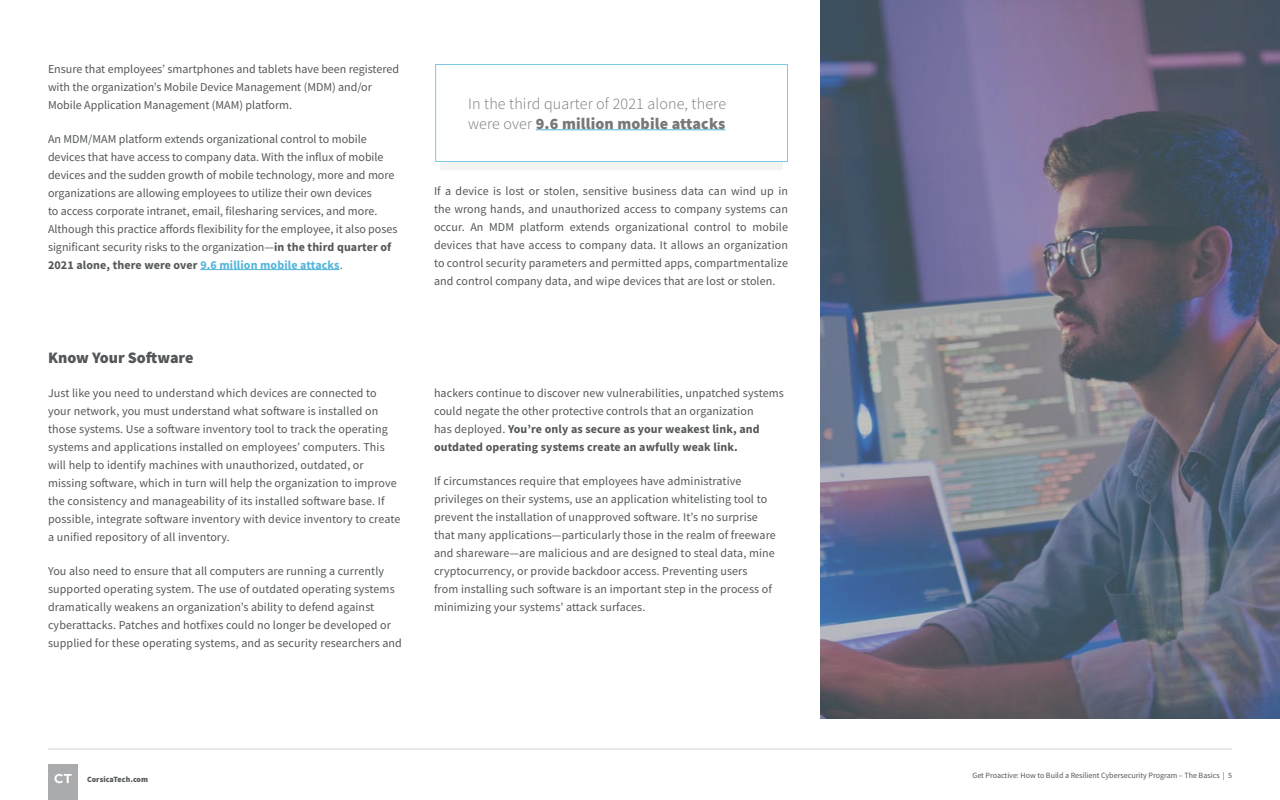
<style>
.page{position:relative;width:1280px;height:800px;background:#fff}
.page>*{position:absolute;margin:0;border:0;box-sizing:border-box;transform-origin:0 0}
.t1{font:300 16px/20px "Source Sans Pro";letter-spacing:.01em;color:#76787a}
.t2{font:900 16px "Source Sans Pro";color:#545759}
.t3{font:12px/18px "Source Sans Pro";letter-spacing:.01em;color:#545759}
.t4{font:8px "Source Sans Pro";color:#545759}
.t5{font:900 8px "Source Sans Pro";letter-spacing:.01em;color:#545759}
.s1{font-weight:700}
.s2{font-weight:700;color:#52b5d9}
.s3{font-weight:900}
</style>
<div class="page">
<div style="left:48px;top:764px;width:30px;height:36px;background:#aaabac"></div>
<svg style="left:54px;top:774px;width:18px;height:9px"></svg>
<hr style="left:48px;top:749px;width:1184px;height:1px;background:#d4d5d5">
<hr style="left:200px;top:269px;width:140px;height:1px;background:#52b5d9">
<svg style="left:820px;top:0;width:460px;height:719px;background:#676a7f"></svg>
<div style="left:441px;top:85px;width:342px;height:86px;background:#f4f4f4"></div>
<div style="left:436px;top:64px;width:352px;height:98px;background:#fff"></div>
<hr style="left:536px;top:130px;width:189px;height:1px;background:#52b5d9">
<div style="left:435px;top:64px;width:353px;height:98px;border:1px solid #7dc8e2"></div>
<p class="t3" style="left:48px;top:60px;width:353px">Ensure that employees’ smartphones and tablets have been registered with the organization’s Mobile Device Management (MDM) and/or<br>Mobile Application Management (MAM) platform.</p>
<p class="t3" style="left:48px;top:130px;width:351px">An MDM/MAM platform extends organizational control to mobile devices that have access to company data. With the influx of mobile devices and the sudden growth of mobile technology, more and more organizations are allowing employees to utilize their own devices<br>to access corporate intranet, email, filesharing services, and more.<br>Although this practice affords flexibility for the employee, it also poses significant security risks to the organization—<span class="s1">in the third quarter of 2021 alone, there were over</span> <span class="s2">9.6 million mobile attacks</span>.</p>
<h1 class="t2" style="left:48px;top:347px;width:147px">Know Your Software</h1>
<p class="t3" style="left:48px;top:384px;width:354px">Just like you need to understand which devices are connected to your network, you must understand what software is installed on those systems. Use a software inventory tool to track the operating systems and applications installed on employees’ computers. This will help to identify machines with unauthorized, outdated, or missing software, which in turn will help the organization to improve the consistency and manageability of its installed software base. If possible, integrate software inventory with device inventory to create a unified repository of all inventory.</p>
<p class="t3" style="left:48px;top:562px;width:355px">You also need to ensure that all computers are running a currently supported operating system. The use of outdated operating systems dramatically weakens an organization’s ability to defend against cyberattacks. Patches and hotfixes could no longer be developed or supplied for these operating systems, and as security researchers and</p>
<h1 class="t1" style="left:468px;top:94px;width:259px">In the third quarter of 2021 alone, there were over <span class="s3">9.6 million mobile attacks</span></h1>
<p class="t3" style="left:434px;top:182px;width:356px;text-align:justify">If a device is lost or stolen, sensitive business data can wind up in the wrong hands, and unauthorized access to company systems can occur. An MDM platform extends organizational control to mobile devices that have access to company data. It allows an organization to control security parameters and permitted apps, compartmentalize and control company data, and wipe devices that are lost or stolen.</p>
<p class="t3" style="left:434px;top:384px;width:351px">hackers continue to discover new vulnerabilities, unpatched systems could negate the other protective controls that an organization<br>has deployed. <span class="s1">You’re only as secure as your weakest link, and outdated operating systems create an awfully weak link.</span></p>
<p class="t3" style="left:434px;top:472px;width:343px">If circumstances require that employees have administrative privileges on their systems, use an application whitelisting tool to prevent the installation of unapproved software. It’s no surprise that many applications—particularly those in the realm of freeware and shareware—are malicious and are designed to steal data, mine cryptocurrency, or provide backdoor access. Preventing users<br>from installing such software is an important step in the process of minimizing your systems’ attack surfaces.</p>
<p class="t5" style="left:87px;top:773px;width:63px">CorsicaTech.com</p>
<p class="t4" style="left:972px;top:770px;width:261px">Get Proactive: How to Build a Resilient Cybersecurity Program – The Basics | 5</p>
</div>
